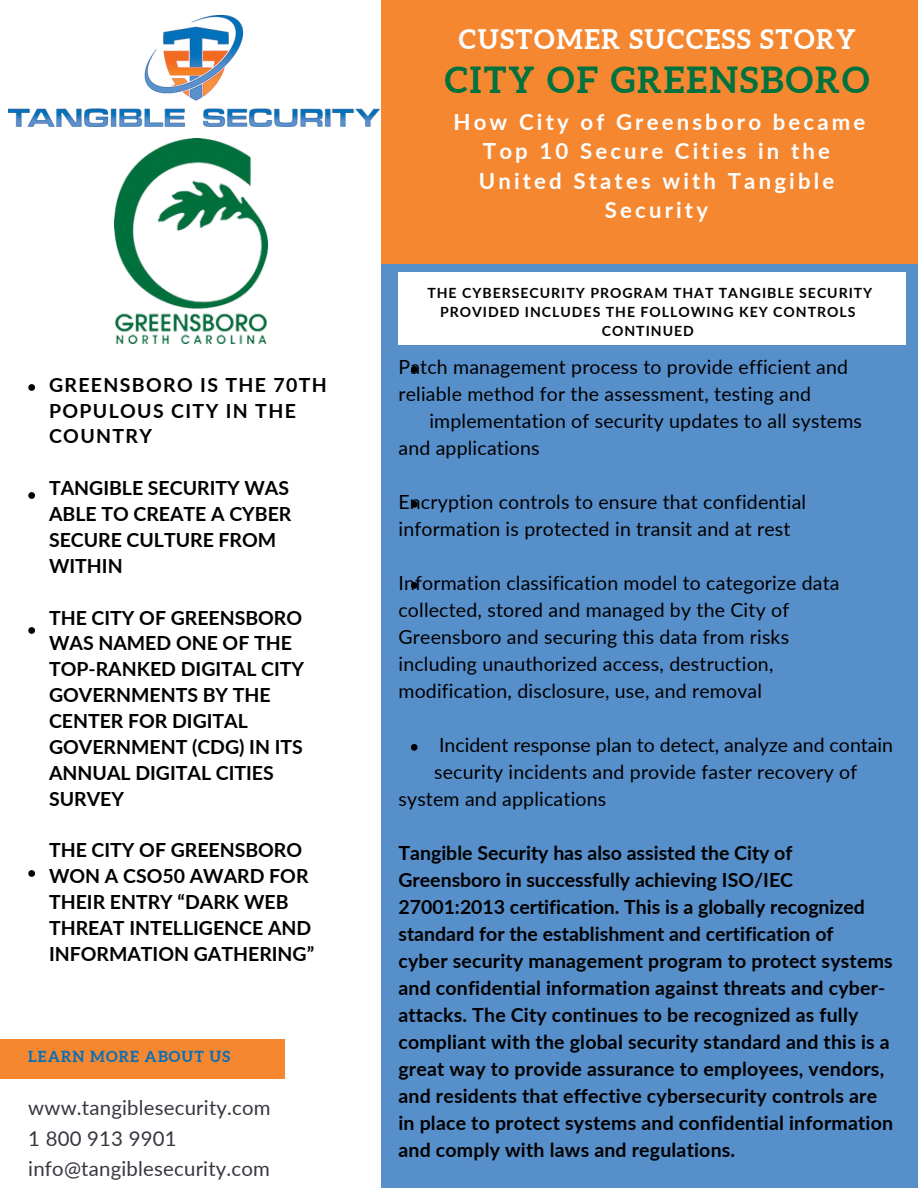
<style>
.page{position:relative;width:918px;height:1188px;background:#578fcb}
.page>*{position:absolute;margin:0;border:0;box-sizing:border-box;transform-origin:0 0}
.t1{font:700 36px "Aleo";letter-spacing:.06em;color:#01713d}
.t2{font:700 27px "Aleo";letter-spacing:.06em;color:#fff}
.t3{font:700 22.2px/29.2px "Lato";letter-spacing:.14em;color:#fff;text-align:center}
.t4{font:20.4px/30.3px "Lato";letter-spacing:.01em;color:#373741}
.t5{font:700 19.5px/25.8px "Lato";color:#000}
.t6{font:19.5px "Lato";letter-spacing:.01em;color:#000}
.t7{font:700 19.5px/25.8px "Lato";letter-spacing:.07em;color:#000}
.t8{font:700 15.15px "Aleo";letter-spacing:.07em;color:#056fb7}
.t9{font:700 14.1px/19.2px "Lato";letter-spacing:.07em;color:#000;text-align:center}
</style>
<div class="page">
<div style="left:346px;top:0;width:572px;height:264px;background:#f58731"></div>
<div style="left:0;top:0;width:380px;height:1188px;background:#fff"></div>
<img style="left:115px;top:139px;width:153px;height:205px">
<div style="left:0;top:1039px;width:285px;height:39px;background:#f58731"></div>
<div style="left:398px;top:272px;width:508px;height:72px;background:#fff"></div>
<img style="left:9px;top:15px;width:371px;height:112px">
<svg style="left:28px;top:384px;width:7px;height:7px"></svg>
<svg style="left:28px;top:492px;width:7px;height:7px"></svg>
<svg style="left:28px;top:627px;width:7px;height:7px"></svg>
<svg style="left:28px;top:870px;width:7px;height:7px"></svg>
<svg style="left:411px;top:366px;width:7px;height:7px"></svg>
<svg style="left:411px;top:501px;width:7px;height:7px"></svg>
<svg style="left:411px;top:582px;width:7px;height:7px"></svg>
<svg style="left:411px;top:744px;width:7px;height:7px"></svg>
<p class="t7" style="left:49px;top:371px;width:279px">GREENSBORO IS THE 70TH<br>POPULOUS CITY IN THE<br>COUNTRY</p>
<p class="t5" style="left:49px;top:475px;width:244px">TANGIBLE SECURITY WAS<br>ABLE TO CREATE A CYBER<br>SECURE CULTURE FROM<br>WITHIN</p>
<p class="t5" style="left:49px;top:604px;width:257px">THE CITY OF GREENSBORO<br>WAS NAMED ONE OF THE<br>TOP-RANKED DIGITAL CITY<br>GOVERNMENTS BY THE<br>CENTER FOR DIGITAL<br>GOVERNMENT (CDG) IN ITS<br>ANNUAL DIGITAL CITIES<br>SURVEY</p>
<p class="t5" style="left:49px;top:837px;width:267px">THE CITY OF GREENSBORO<br>WON A CSO50 AWARD FOR<br>THEIR ENTRY “DARK WEB<br>THREAT INTELLIGENCE AND<br>INFORMATION GATHERING”</p>
<h5 class="t8" style="left:28px;top:1048px;width:203px">LEARN MORE ABOUT US</h5>
<h5 class="t4" style="left:28px;top:1092px;width:244px">www.tangiblesecurity.com<br>1 800 913 9901 info@tangiblesecurity.com</h5>
<p class="t2" style="left:459px;top:24px;width:398px">CUSTOMER SUCCESS STORY</p>
<p class="t1" style="left:445px;top:59px;width:426px">CITY OF GREENSBORO</p>
<h6 class="t3" style="left:453px;top:107px;width:413px">How City of Greensboro became<br>Top 10 Secure Cities in the<br>United States with Tangible<br>Security</h6>
<h5 class="t9" style="left:427px;top:282px;width:447px">THE CYBERSECURITY PROGRAM THAT TANGIBLE SECURITY<br>PROVIDED INCLUDES THE FOLLOWING KEY CONTROLS<br>CONTINUED</h5>
<h5 class="t6" style="left:398px;top:354px;width:451px">Patch management process to provide efficient and</h5>
<p class="t6" style="left:398px;top:381px;width:414px">reliable method for the assessment, testing and</p>
<h4 class="t6" style="left:429px;top:408px;width:434px">implementation of security updates to all systems</h4>
<h2 class="t6" style="left:398px;top:435px;width:143px">and applications</h2>
<h1 class="t6" style="left:398px;top:489px;width:409px">Encryption controls to ensure that confidential</h1>
<h3 class="t6" style="left:398px;top:516px;width:394px">information is protected in transit and at rest</h3>
<p class="t6" style="left:398px;top:570px;width:443px">Information classification model to categorize data</p>
<p class="t6" style="left:398px;top:597px;width:392px">collected, stored and managed by the City of</p>
<p class="t6" style="left:398px;top:624px;width:392px">Greensboro and securing this data from risks</p>
<p class="t6" style="left:398px;top:651px;width:376px">including unauthorized access, destruction,</p>
<p class="t6" style="left:398px;top:678px;width:365px">modification, disclosure, use, and removal</p>
<p class="t6" style="left:439px;top:732px;width:456px">Incident response plan to detect, analyze and contain</p>
<p class="t6" style="left:434px;top:759px;width:425px">security incidents and provide faster recovery of</p>
<p class="t6" style="left:398px;top:786px;width:209px">system and applications</p>
<p class="t5" style="left:398px;top:839px;width:496px;line-height:27px">Tangible Security has also assisted the City of Greensboro in successfully achieving ISO/IEC 27001:2013 certification. This is a globally recognized standard for the establishment and certification of<br>cyber security management program to protect systems and confidential information against threats and cyber&shy;attacks. The City continues to be recognized as fully compliant with the global security standard and this is a great way to provide assurance to employees, vendors, and residents that effective cybersecurity controls are in place to protect systems and confidential information and comply with laws and regulations.</p>
</div>
